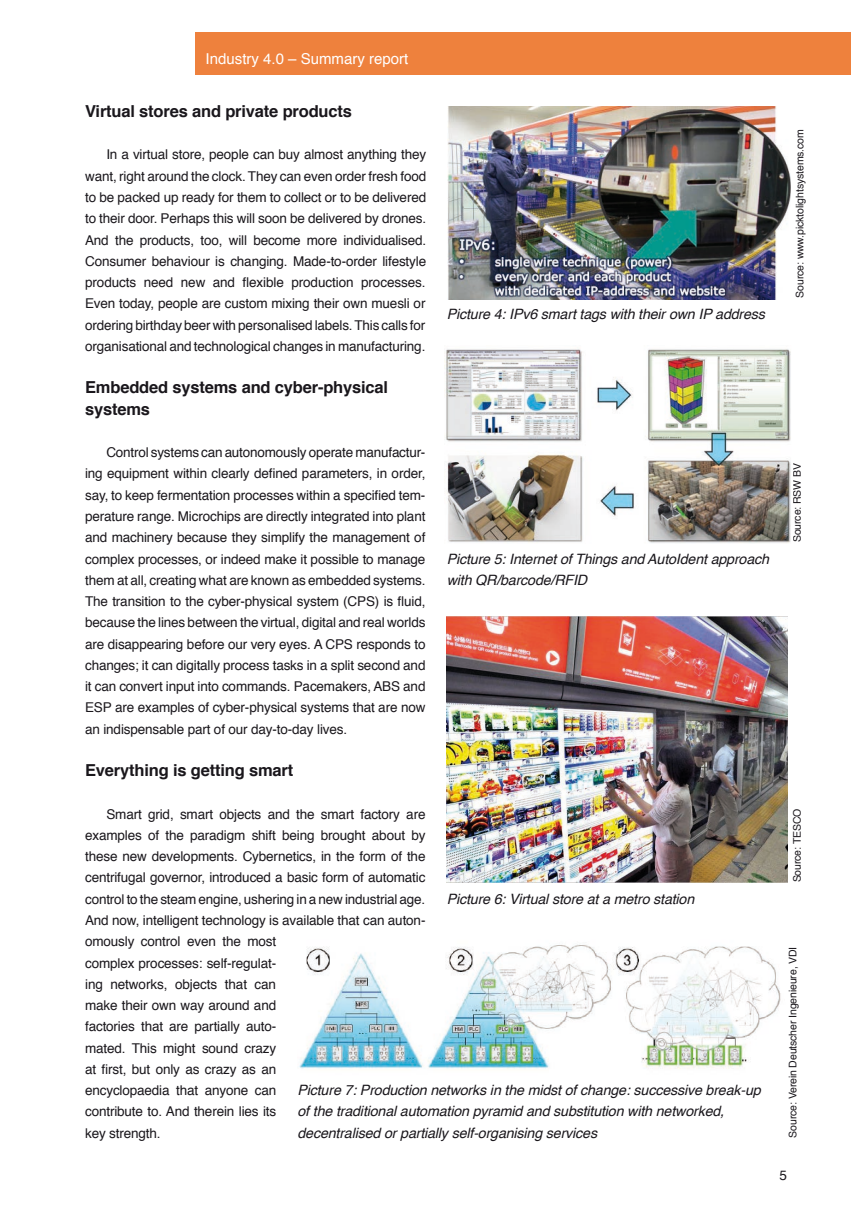
<style>
.page{position:relative;width:851px;height:1212px;background:#fff}
.page>*{position:absolute;margin:0;border:0;box-sizing:border-box;transform-origin:0 0}
.t1{font:700 16.5px/21.3px "Helvetica";letter-spacing:-.01em;color:#1a171c}
.t2{font:15px "Helvetica";color:#fff}
.t3{font:italic 14.25px/21.3px "Helvetica";letter-spacing:-.01em;color:#1a171c}
.t4{font:13.5px/21.3px "Helvetica";letter-spacing:-.01em;color:#1a171c;text-align:justify}
.t5{font:10.5px "Helvetica";letter-spacing:-.01em;color:#1a171c}
</style>
<div class="page">
<div style="left:195px;top:32px;width:655px;height:42px;background:#ee813d"></div>
<img style="left:444px;top:349px;width:347px;height:194px">
<img style="left:446px;top:617px;width:341px;height:265px">
<img style="left:299px;top:944px;width:482px;height:125px">
<img style="left:447px;top:106px;width:343px;height:193px">
<p class="t2" style="left:206px;top:47px;width:204px">Industry 4.0 – Summary report</p>
<p class="t1" style="left:85px;top:101px;width:268px">Virtual stores and private products</p>
<p class="t4" style="left:85px;top:144px;width:342px;text-indent:21px">In a virtual store, people can buy almost anything they want, right around the clock. They can even order fresh food to be packed up ready for them to collect or to be delivered to their door. Perhaps this will soon be delivered by drones.<br>And the products, too, will become more individualised.<br>Consumer behaviour is changing. Made-to-order lifestyle products need new and flexible production processes.<br>Even today, people are custom mixing their own muesli or ordering birthday beer with personalised labels. This calls for organisational and technological changes in manufacturing.</p>
<p class="t1" style="left:85px;top:377px;width:304px">Embedded systems and cyber-physical systems</p>
<p class="t4" style="left:85px;top:442px;width:342px;text-indent:21px">Control systems can autonomously operate manufactur&shy;ing equipment within clearly defined parameters, in order, say, to keep fermentation processes within a specified tem&shy;perature range. Microchips are directly integrated into plant and machinery because they simplify the management of complex processes, or indeed make it possible to manage them at all, creating what are known as embedded systems.<br>The transition to the cyber-physical system (CPS) is fluid, because the lines between the virtual, digital and real worlds are disappearing before our very eyes. A CPS responds to changes; it can digitally process tasks in a split second and it can convert input into commands. Pacemakers, ABS and ESP are examples of cyber-physical systems that are now an indispensable part of our day-to-day lives.</p>
<p class="t1" style="left:85px;top:760px;width:209px">Everything is getting smart</p>
<p class="t4" style="left:85px;top:804px;width:342px;text-align:left;text-indent:21px">Smart grid, smart objects and the smart factory are examples of the paradigm shift being brought about by these new developments. Cybernetics, in the form of the centrifugal governor, introduced a basic form of automatic control to the steam engine, ushering in a new industrial age.<br>And now, intelligent technology is available that can auton&shy;omously control even the most<br>complex processes: self-regulat-<br>ing networks, objects that can<br>make their own way around and<br>factories that are partially auto-<br>mated. This might sound crazy<br>at first, but only as crazy as an<br>encyclopaedia that anyone can<br>contribute to. And therein lies its<br>key strength.</p>
<p class="t3" style="left:446px;top:304px;width:320px">Picture 4: IPv6 smart tags with their own IP address</p>
<p class="t3" style="left:446px;top:548px;width:324px">Picture 5: Internet of Things and AutoIdent approach with QR/barcode/RFID</p>
<p class="t3" style="left:446px;top:888px;width:249px">Picture 6: Virtual store at a metro station</p>
<p class="t3" style="left:297px;top:1080px;width:464px">Picture 7: Production networks in the midst of change: successive break-up of the traditional automation pyramid and substitution with networked, decentralised or partially self-organising services</p>
<p class="t5" style="left:791px;top:298px;width:170px;rotate:-90deg">Source: www.picktolightsystems.com</p>
<p class="t5" style="left:788px;top:542px;width:81px;rotate:-90deg">Source: RSW BV</p>
<p class="t5" style="left:788px;top:882px;width:75px;rotate:-90deg">Source: TESCO</p>
<p class="t5" style="left:784px;top:1137px;width:193px;rotate:-90deg">Source: Verein Deutscher Ingenieure, VDI</p>
<p class="t4" style="left:779px;top:1165px;width:9px">5</p>
</div>
